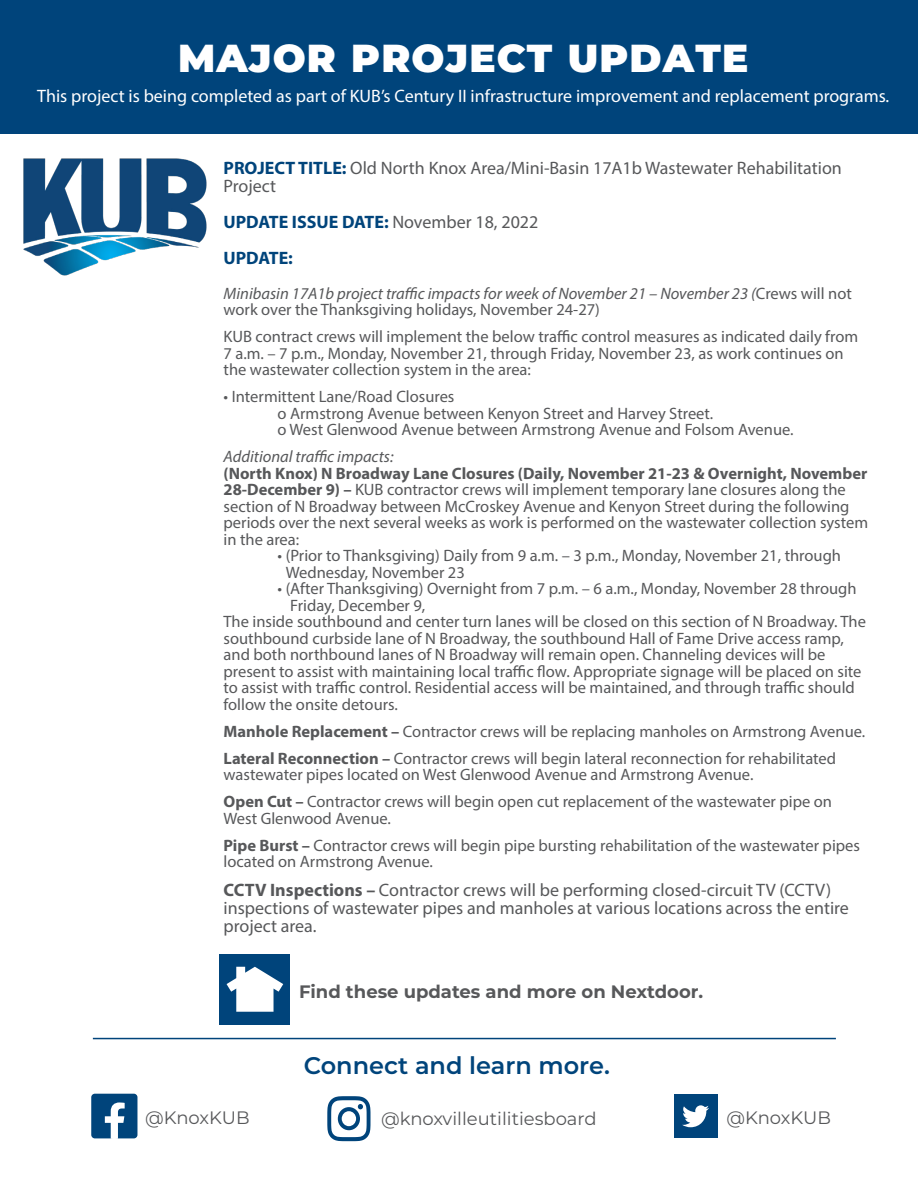
<style>
.page{position:relative;width:918px;height:1188px;background:#fff}
.page>*{position:absolute;margin:0;border:0;box-sizing:border-box;transform-origin:0 0}
.t1{font:900 39px "Montserrat";letter-spacing:.03em;color:#fff}
.t2{font:600 24px "Montserrat";color:#00447b}
.t3{font:18px/18px "Myriad Pro";color:#57585a}
.t4{font:18px "Myriad Pro";color:#fff}
.t5{font:18px "Montserrat";color:#57585a}
.t6{font:700 18px "Myriad Pro";color:#00447b}
.t7{font:700 18px "Montserrat";color:#57585a}
.t8{font:16.5px/16.5px "Myriad Pro";color:#57585a}
.t9{font:italic 16.5px/16.5px "Myriad Pro";color:#57585a}
.s1{font-weight:700;color:#00447b}
.s2{font-weight:400;color:#57585a}
.s3{font-style:normal}
.s4{font-weight:700}
</style>
<div class="page">
<div style="left:0;top:0;width:918px;height:134px;background:#00447b"></div>
<div style="left:91px;top:1094px;width:46px;height:44px;background:#00447b;border-radius:4px"></div>
<svg style="left:105px;top:1102px;width:20px;height:37px"></svg>
<svg style="left:327px;top:1096px;width:44px;height:45px"></svg>
<div style="left:674px;top:1095px;width:43px;height:43px;background:#00447b"></div>
<svg style="left:682px;top:1105px;width:27px;height:22px"></svg>
<hr style="left:93px;top:1038px;width:743px;height:1px;background:#00447b">
<div style="left:219px;top:954px;width:71px;height:71px;background:#00447b"></div>
<svg style="left:227px;top:967px;width:56px;height:45px"></svg>
<img style="left:23px;top:158px;width:184px;height:118px">
<p class="t1" style="left:178px;top:29px;width:572px">MAJOR PROJECT UPDATE</p>
<p class="t4" style="left:37px;top:85px;width:854px">This project is being completed as part of KUB’s Century II infrastructure improvement and replacement programs.</p>
<p class="t3" style="left:224px;top:159px;width:620px"><span class="s1">PROJECT TITLE:</span> Old North Knox Area/Mini-Basin 17A1b Wastewater Rehabilitation<br>Project</p>
<p class="t6" style="left:224px;top:211px;width:316px">UPDATE ISSUE DATE: <span class="s2">November 18, 2022</span></p>
<p class="t6" style="left:224px;top:247px;width:71px">UPDATE:</p>
<p class="t9" style="left:224px;top:285px;width:630px">Minibasin 17A1b project traffic impacts for week of November 21 – November 23 (<span class="s3">Crews will not work over the Thanksgiving holidays, November 24-27)</span></p>
<p class="t8" style="left:224px;top:328px;width:636px">KUB contract crews will implement the below traffic control measures as indicated daily from<br>7 a.m. – 7 p.m., Monday, November 21, through Friday, November 23, as work continues on the wastewater collection system in the area:</p>
<p class="t8" style="left:224px;top:388px;width:232px">• Intermittent Lane/Road Closures</p>
<p class="t8" style="left:278px;top:405px;width:437px">o Armstrong Avenue between Kenyon Street and Harvey Street.</p>
<p class="t8" style="left:278px;top:421px;width:518px">o West Glenwood Avenue between Armstrong Avenue and Folsom Avenue.</p>
<p class="t9" style="left:224px;top:448px;width:171px">Additional traffic impacts:</p>
<p class="t8" style="left:224px;top:465px;width:646px"><span class="s4">(North Knox) N Broadway Lane Closures (Daily, November 21-23 &amp; Overnight, November 28-December 9) –</span> KUB contractor crews will implement temporary lane closures along the section of N Broadway between McCroskey Avenue and Kenyon Street during the following periods over the next several weeks as work is performed on the wastewater collection system in the area:</p>
<p class="t8" style="left:286px;top:547px;width:557px;text-indent:-8px">• (Prior to Thanksgiving) Daily from 9 a.m. – 3 p.m., Monday, November 21, through<br>Wednesday, November 23</p>
<p class="t8" style="left:290px;top:580px;width:568px;text-indent:-13px">• (After Thanksgiving) Overnight from 7 p.m. – 6 a.m., Monday, November 28 through<br>Friday, December 9,</p>
<p class="t8" style="left:224px;top:613px;width:644px">The inside southbound and center turn lanes will be closed on this section of N Broadway. The southbound curbside lane of N Broadway, the southbound Hall of Fame Drive access ramp, and both northbound lanes of N Broadway will remain open. Channeling devices will be present to assist with maintaining local traffic flow. Appropriate signage will be placed on site to assist with traffic control. Residential access will be maintained, and through traffic should follow the onsite detours.</p>
<p class="t8" style="left:224px;top:723px;width:643px"><span class="s4">Manhole Replacement –</span> Contractor crews will be replacing manholes on Armstrong Avenue.</p>
<p class="t8" style="left:224px;top:750px;width:614px"><span class="s4">Lateral Reconnection –</span> Contractor crews will begin lateral reconnection for rehabilitated wastewater pipes located on West Glenwood Avenue and Armstrong Avenue.</p>
<p class="t8" style="left:224px;top:793px;width:610px"><span class="s4">Open Cut –</span> Contractor crews will begin open cut replacement of the wastewater pipe on<br>West Glenwood Avenue.</p>
<p class="t8" style="left:224px;top:837px;width:638px"><span class="s4">Pipe Burst –</span> Contractor crews will begin pipe bursting rehabilitation of the wastewater pipes located on Armstrong Avenue.</p>
<p class="t3" style="left:224px;top:881px;width:627px"><span class="s4">CCTV Inspections –</span> Contractor crews will be performing closed-circuit TV (CCTV) inspections of wastewater pipes and manholes at various locations across the entire project area.</p>
<p class="t7" style="left:299px;top:978px;width:406px">Find these updates and more on Nextdoor.</p>
<p class="t2" style="left:304px;top:1049px;width:308px">Connect and learn more.</p>
<p class="t5" style="left:145px;top:1105px;width:106px">@KnoxKUB</p>
<p class="t5" style="left:381px;top:1106px;width:217px">@knoxvilleutilitiesboard</p>
<p class="t5" style="left:727px;top:1105px;width:106px">@KnoxKUB</p>
</div>
